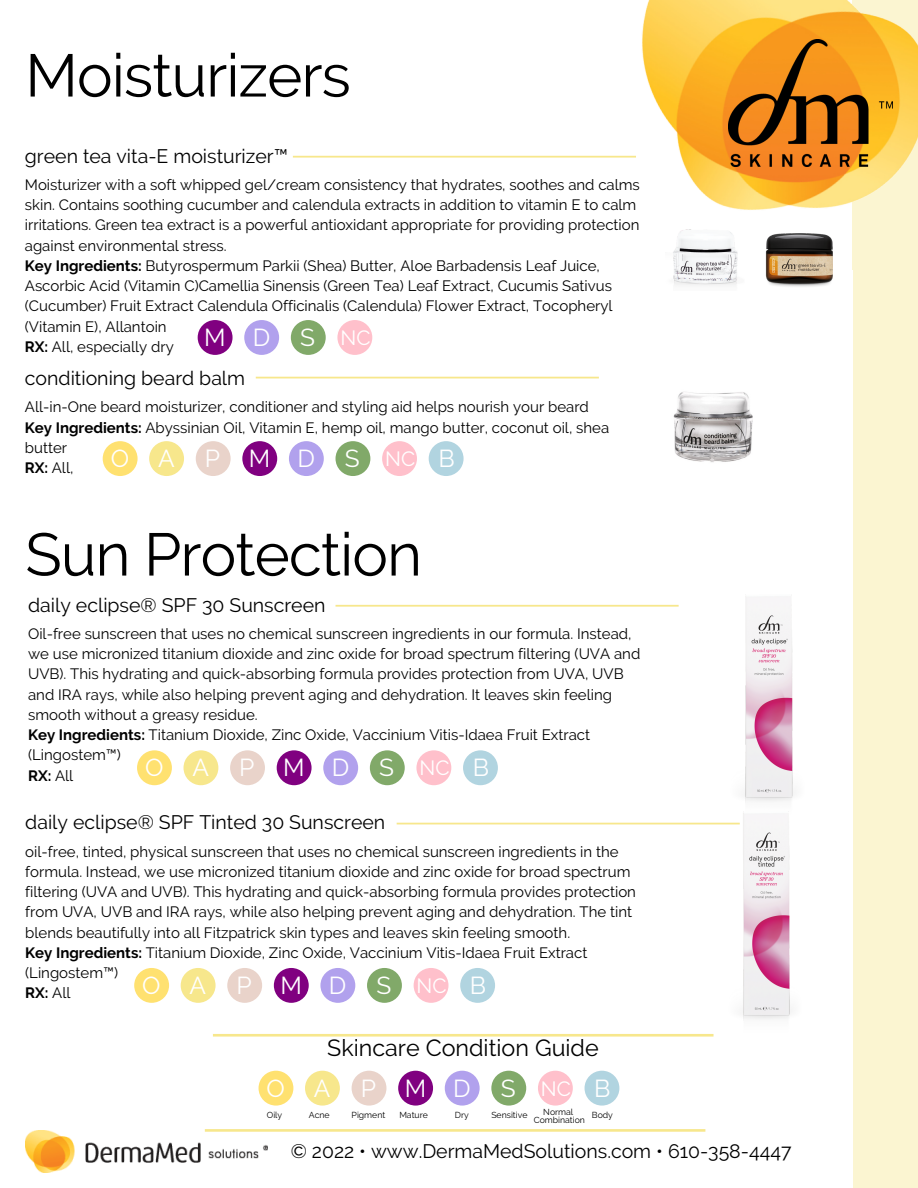
<style>
.page{position:relative;width:918px;height:1188px;background:#fff}
.page>*{position:absolute;margin:0;border:0;box-sizing:border-box;transform-origin:0 0}
.t1{font:60px "Raleway";letter-spacing:-.015em;color:#000}
.t2{font:24.45px "Raleway";letter-spacing:1.185em;color:#fff}
.t3{font:23.25px "Raleway";color:#000}
.t4{font:19.5px "Raleway";color:#000}
.t5{font:15px/20.2px "Raleway";color:#000}
.t6{font:8.7px/7.9px "Raleway";color:#000;text-align:center}
.s1{font-weight:700}
.s2{font-size:20.55px}
</style>
<div class="page">
<div style="left:852px;top:0;width:66px;height:1188px;background:#fbf5d1"></div>
<div style="left:0;top:270px;width:853px;height:918px;background:#fff"></div>
<img style="left:573px;top:0;width:345px;height:210px">
<img style="left:729px;top:40px;width:163px;height:127px">
<img style="left:25px;top:1131px;width:242px;height:41px">
<svg style="left:205px;top:1129px;width:500px;height:3px"></svg>
<svg style="left:213px;top:1034px;width:501px;height:3px;background:#f8ea9c"></svg>
<div style="left:259px;top:1071px;width:34px;height:35px;background:#ffe170;border-radius:50%"></div>
<div style="left:305px;top:1071px;width:35px;height:35px;background:#f7e78c;border-radius:50%"></div>
<div style="left:352px;top:1071px;width:34px;height:35px;background:#e9d3ca;border-radius:50%"></div>
<div style="left:398px;top:1071px;width:35px;height:35px;background:#800080;border-radius:50%"></div>
<div style="left:445px;top:1071px;width:35px;height:35px;background:#b1a1ed;border-radius:50%"></div>
<div style="left:491px;top:1071px;width:35px;height:35px;background:#81a969;border-radius:50%"></div>
<div style="left:538px;top:1071px;width:35px;height:35px;background:#ffc0cb;border-radius:50%"></div>
<div style="left:585px;top:1071px;width:34px;height:35px;background:#b1d4e0;border-radius:50%"></div>
<svg style="left:293px;top:156px;width:343px;height:2px"></svg>
<div style="left:198px;top:320px;width:35px;height:35px;background:#800080;border-radius:50%"></div>
<div style="left:244px;top:320px;width:35px;height:35px;background:#b1a1ed;border-radius:50%"></div>
<div style="left:291px;top:320px;width:35px;height:35px;background:#81a969;border-radius:50%"></div>
<div style="left:337px;top:320px;width:35px;height:35px;background:#ffc0cb;border-radius:50%"></div>
<svg style="left:256px;top:377px;width:343px;height:1px"></svg>
<img style="left:673px;top:229px;width:65px;height:57px">
<img style="left:765px;top:233px;width:68px;height:54px">
<img style="left:673px;top:392px;width:80px;height:70px">
<div style="left:103px;top:441px;width:35px;height:35px;background:#ffe170;border-radius:50%"></div>
<div style="left:149px;top:441px;width:35px;height:35px;background:#f7e78c;border-radius:50%"></div>
<div style="left:196px;top:441px;width:35px;height:35px;background:#e9d3ca;border-radius:50%"></div>
<div style="left:242px;top:441px;width:35px;height:35px;background:#800080;border-radius:50%"></div>
<div style="left:289px;top:441px;width:35px;height:35px;background:#b1a1ed;border-radius:50%"></div>
<div style="left:336px;top:441px;width:34px;height:35px;background:#81a969;border-radius:50%"></div>
<div style="left:382px;top:441px;width:35px;height:35px;background:#ffc0cb;border-radius:50%"></div>
<div style="left:429px;top:441px;width:35px;height:35px;background:#b1d4e0;border-radius:50%"></div>
<svg style="left:336px;top:605px;width:343px;height:2px"></svg>
<div style="left:137px;top:750px;width:35px;height:35px;background:#ffe170;border-radius:50%"></div>
<div style="left:184px;top:750px;width:34px;height:35px;background:#f7e78c;border-radius:50%"></div>
<div style="left:230px;top:750px;width:35px;height:35px;background:#e9d3ca;border-radius:50%"></div>
<div style="left:277px;top:750px;width:35px;height:35px;background:#800080;border-radius:50%"></div>
<div style="left:323px;top:750px;width:35px;height:35px;background:#b1a1ed;border-radius:50%"></div>
<div style="left:370px;top:750px;width:35px;height:35px;background:#81a969;border-radius:50%"></div>
<div style="left:416px;top:750px;width:35px;height:35px;background:#ffc0cb;border-radius:50%"></div>
<div style="left:463px;top:750px;width:35px;height:35px;background:#b1d4e0;border-radius:50%"></div>
<img style="left:745px;top:596px;width:48px;height:206px">
<svg style="left:397px;top:823px;width:329px;height:1px"></svg>
<div style="left:134px;top:968px;width:35px;height:35px;background:#ffe170;border-radius:50%"></div>
<div style="left:181px;top:968px;width:35px;height:35px;background:#f7e78c;border-radius:50%"></div>
<div style="left:227px;top:968px;width:35px;height:35px;background:#e9d3ca;border-radius:50%"></div>
<div style="left:274px;top:968px;width:35px;height:35px;background:#800080;border-radius:50%"></div>
<div style="left:320px;top:968px;width:35px;height:35px;background:#b1a1ed;border-radius:50%"></div>
<div style="left:367px;top:968px;width:35px;height:35px;background:#81a969;border-radius:50%"></div>
<div style="left:414px;top:968px;width:34px;height:35px;background:#ffc0cb;border-radius:50%"></div>
<div style="left:460px;top:968px;width:35px;height:35px;background:#b1d4e0;border-radius:50%"></div>
<img style="left:726px;top:813px;width:64px;height:206px">
<h1 class="t1" style="left:25px;top:40px;width:327px">Moisturizers</h1>
<h3 class="t4" style="left:25px;top:144px;width:265px">green tea vita-E moisturizer™</h3>
<p class="t5" style="left:25px;top:175px;width:617px">Moisturizer with a soft whipped gel/cream consistency that hydrates, soothes and calms skin. Contains soothing cucumber and calendula extracts in addition to vitamin E to calm irritations. Green tea extract is a powerful antioxidant appropriate for providing protection against environmental stress.<br><span class="s1">Key Ingredients:</span> Butyrospermum Parkii (Shea) Butter, Aloe Barbadensis Leaf Juice, Ascorbic Acid (Vitamin C)Camellia Sinensis (Green Tea) Leaf Extract, Cucumis Sativus (Cucumber) Fruit Extract Calendula Officinalis (Calendula) Flower Extract, Tocopheryl (Vitamin E), Allantoin<br><span class="s1">RX:</span> All, especially dry <sup>M</sup> <sup>D</sup> <sup>S</sup> <sup>NC</sup></p>
<h3 class="t4" style="left:25px;top:367px;width:222px">conditioning beard balm</h3>
<p class="t5" style="left:25px;top:397px;width:586px">All-in-One beard moisturizer, conditioner and styling aid helps nourish your beard <span class="s1">Key Ingredients:</span> Abyssinian Oil, Vitamin E, hemp oil, mango butter, coconut oil, shea butter<br><span class="s1">RX:</span> All,</p>
<h2 class="t2" style="left:111px;top:444px;width:345px">OAPMDS<span class="s2">NC</span>B</h2>
<h1 class="t1" style="left:25px;top:519px;width:398px">Sun Protection</h1>
<h3 class="t4" style="left:28px;top:593px;width:299px">daily eclipse® SPF 30 Sunscreen</h3>
<p class="t5" style="left:28px;top:624px;width:614px">Oil-free sunscreen that uses no chemical sunscreen ingredients in our formula. Instead, we use micronized titanium dioxide and zinc oxide for broad spectrum filtering (UVA and UVB). This hydrating and quick-absorbing formula provides protection from UVA, UVB and IRA rays, while also helping prevent aging and dehydration. It leaves skin feeling smooth without a greasy residue.<br><span class="s1">Key Ingredients:</span> Titanium Dioxide, Zinc Oxide, Vaccinium Vitis-Idaea Fruit Extract (Lingostem™)<br><span class="s1">RX:</span> All</p>
<h2 class="t2" style="left:145px;top:753px;width:345px">OAPMDS<span class="s2">NC</span>B</h2>
<h3 class="t4" style="left:25px;top:811px;width:362px">daily eclipse® SPF Tinted 30 Sunscreen</h3>
<p class="t5" style="left:25px;top:841px;width:612px">oil-free, tinted, physical sunscreen that uses no chemical sunscreen ingredients in the formula. Instead, we use micronized titanium dioxide and zinc oxide for broad spectrum filtering (UVA and UVB). This hydrating and quick-absorbing formula provides protection from UVA, UVB and IRA rays, while also helping prevent aging and dehydration. The tint blends beautifully into all Fitzpatrick skin types and leaves skin feeling smooth.<br><span class="s1">Key Ingredients:</span> Titanium Dioxide, Zinc Oxide, Vaccinium Vitis-Idaea Fruit Extract (Lingostem™)<br><span class="s1">RX:</span> All</p>
<h2 class="t2" style="left:142px;top:971px;width:345px">OAPMDS<span class="s2">NC</span>B</h2>
<h3 class="t3" style="left:327px;top:1035px;width:273px">Skincare Condition Guide</h3>
<h2 class="t2" style="left:267px;top:1074px;width:345px">OAPMDS<span class="s2">NC</span>B</h2>
<p class="t6" style="left:267px;top:1110px;width:17px">Oily</p>
<p class="t6" style="left:309px;top:1110px;width:22px">Acne</p>
<p class="t6" style="left:352px;top:1110px;width:35px">Pigment</p>
<p class="t6" style="left:399px;top:1110px;width:30px">Mature</p>
<p class="t6" style="left:455px;top:1110px;width:15px">Dry</p>
<p class="t6" style="left:491px;top:1111px;width:38px">Sensitive</p>
<p class="t6" style="left:534px;top:1108px;width:53px">Normal<br>Combination</p>
<p class="t6" style="left:592px;top:1110px;width:23px">Body</p>
<h3 class="t4" style="left:291px;top:1140px;width:502px">© 2022 • www.DermaMedSolutions.com • 610-358-4447</h3>
</div>
